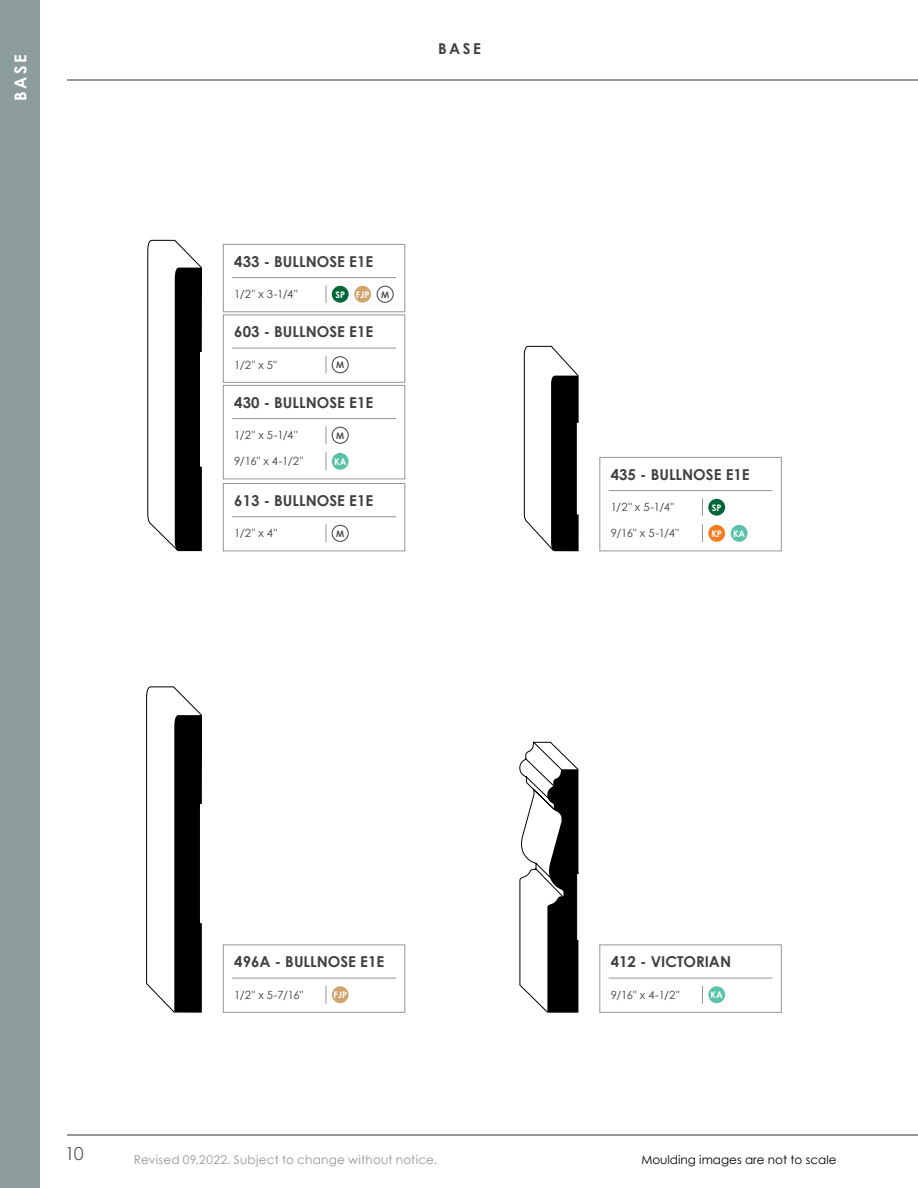
<style>
.page{position:relative;width:918px;height:1188px;background:#fff}
.page>*{position:absolute;margin:0;border:0;box-sizing:border-box;transform-origin:0 0}
.t1{font:18px "Century Gothic";color:#58595b}
.t2{font:700 16.5px "Century Gothic";color:#fff}
.t3{font:700 15px "Century Gothic";color:#414042}
.t4{font:12px "Century Gothic";letter-spacing:.02em;color:#939598}
.t5{font:12px "Century Gothic";color:#000}
.t6{font:11.25px "Century Gothic";letter-spacing:-.055em;color:#414042}
.t7{font:700 9px "Century Gothic";color:#fff}
.t8{font:700 9px "Century Gothic";color:#4e4c4d}
</style>
<div class="page">
<div style="left:0;top:0;width:40px;height:1188px;background:#8c9c9d"></div>
<hr style="left:68px;top:80px;width:850px;height:1px;background:#939598">
<hr style="left:68px;top:1134px;width:850px;height:1px;background:#939598">
<hr style="left:232px;top:277px;width:164px;height:1px;background:#939598">
<svg style="left:326px;top:285px;width:1px;height:18px"></svg>
<div style="left:332px;top:286px;width:17px;height:17px;background:#006838;border-radius:50%"></div>
<div style="left:354px;top:286px;width:17px;height:17px;background:#d1a46e;border-radius:50%"></div>
<div style="left:377px;top:286px;width:17px;height:17px;border:1px solid #414042;border-radius:50%"></div>
<div style="left:223px;top:244px;width:182px;height:68px;border:1px solid #939598"></div>
<hr style="left:232px;top:348px;width:164px;height:1px;background:#939598">
<svg style="left:326px;top:356px;width:1px;height:18px"></svg>
<div style="left:332px;top:356px;width:17px;height:17px;border:1px solid #414042;border-radius:50%"></div>
<hr style="left:232px;top:418px;width:164px;height:1px;background:#939598">
<svg style="left:326px;top:426px;width:1px;height:18px"></svg>
<div style="left:332px;top:427px;width:17px;height:17px;border:1px solid #414042;border-radius:50%"></div>
<svg style="left:326px;top:452px;width:1px;height:18px"></svg>
<div style="left:332px;top:453px;width:17px;height:17px;background:#5ac2a8;border-radius:50%"></div>
<div style="left:223px;top:385px;width:182px;height:94px;border:1px solid #939598"></div>
<hr style="left:232px;top:516px;width:164px;height:1px;background:#939598">
<svg style="left:326px;top:524px;width:1px;height:18px"></svg>
<div style="left:332px;top:525px;width:17px;height:17px;border:1px solid #414042;border-radius:50%"></div>
<div style="left:223px;top:483px;width:182px;height:68px;border:1px solid #939598"></div>
<hr style="left:232px;top:978px;width:164px;height:1px;background:#939598">
<svg style="left:326px;top:986px;width:1px;height:18px"></svg>
<div style="left:332px;top:986px;width:17px;height:17px;background:#d1a46e;border-radius:50%"></div>
<hr style="left:609px;top:978px;width:163px;height:1px;background:#939598">
<svg style="left:702px;top:986px;width:1px;height:18px"></svg>
<div style="left:708px;top:986px;width:17px;height:17px;background:#5ac2a8;border-radius:50%"></div>
<hr style="left:609px;top:490px;width:163px;height:1px;background:#939598">
<svg style="left:702px;top:498px;width:1px;height:18px"></svg>
<div style="left:708px;top:499px;width:17px;height:17px;background:#006838;border-radius:50%"></div>
<svg style="left:702px;top:524px;width:1px;height:18px"></svg>
<div style="left:708px;top:525px;width:17px;height:17px;background:#f57d20;border-radius:50%"></div>
<div style="left:731px;top:525px;width:17px;height:17px;background:#5ac2a8;border-radius:50%"></div>
<div style="left:600px;top:457px;width:182px;height:94px;border:1px solid #939598"></div>
<svg style="left:147px;top:240px;width:55px;height:311px"></svg>
<svg style="left:524px;top:346px;width:54px;height:205px"></svg>
<svg style="left:146px;top:687px;width:56px;height:325px"></svg>
<svg style="left:519px;top:742px;width:59px;height:270px"></svg>
<p class="t2" style="left:8px;top:101px;width:48px;rotate:-90deg">Base</p>
<p class="t3" style="left:438px;top:37px;width:45px">BASE</p>
<p class="t3" style="left:234px;top:250px;width:140px">433 - BULLNOSE E1E</p>
<p class="t6" style="left:234px;top:286px;width:65px">1/2" x 3-1/4"</p>
<p class="t7" style="left:335px;top:288px;width:36px">SP FJP</p>
<p class="t8" style="left:381px;top:288px;width:10px">M</p>
<p class="t3" style="left:234px;top:320px;width:140px">603 - BULLNOSE E1E</p>
<p class="t6" style="left:234px;top:357px;width:44px">1/2" x 5"</p>
<p class="t8" style="left:336px;top:358px;width:10px">M</p>
<p class="t3" style="left:234px;top:391px;width:140px">430 - BULLNOSE E1E</p>
<p class="t6" style="left:234px;top:427px;width:65px">1/2" x 5-1/4"</p>
<p class="t8" style="left:336px;top:429px;width:10px">M</p>
<p class="t6" style="left:234px;top:453px;width:70px">9/16" x 4-1/2"</p>
<p class="t7" style="left:334px;top:455px;width:14px">KA</p>
<p class="t3" style="left:234px;top:489px;width:140px">613 - BULLNOSE E1E</p>
<p class="t6" style="left:234px;top:525px;width:44px">1/2" x 4"</p>
<p class="t8" style="left:336px;top:527px;width:10px">M</p>
<p class="t3" style="left:611px;top:463px;width:140px">435 - BULLNOSE E1E</p>
<p class="t6" style="left:611px;top:499px;width:65px">1/2" x 5-1/4"</p>
<p class="t7" style="left:712px;top:501px;width:11px">SP</p>
<p class="t6" style="left:611px;top:525px;width:70px">9/16" x 5-1/4"</p>
<p class="t7" style="left:711px;top:527px;width:35px">KP KA</p>
<p class="t3" style="left:234px;top:950px;width:152px">496A - BULLNOSE E1E</p>
<p class="t6" style="left:234px;top:987px;width:70px">1/2" x 5-7/16"</p>
<p class="t7" style="left:333px;top:988px;width:15px">FJP</p>
<p class="t1" style="left:65px;top:1141px;width:21px">10</p>
<p class="t4" style="left:134px;top:1151px;width:305px">Revised 09.2022. Subject to change without notice.</p>
<p class="t3" style="left:611px;top:950px;width:122px">412 - VICTORIAN</p>
<p class="t6" style="left:611px;top:987px;width:70px">9/16" x 4-1/2"</p>
<p class="t7" style="left:711px;top:988px;width:14px">KA</p>
<p class="t5" style="left:641px;top:1151px;width:197px">Moulding images are not to scale</p>
</div>
